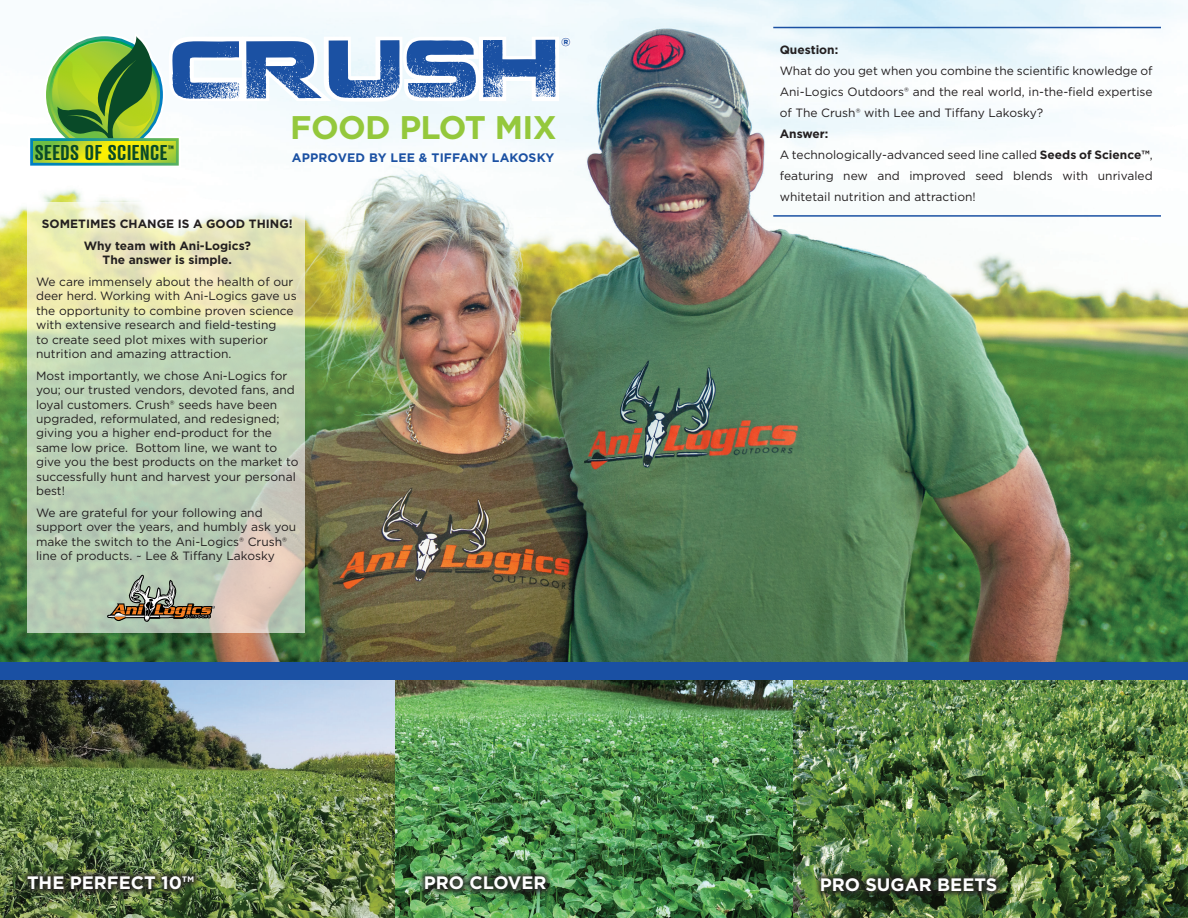
<style>
.page{position:relative;width:1188px;height:918px;background:#fff}
.page>*{position:absolute;margin:0;border:0;box-sizing:border-box;transform-origin:0 0}
.t1{font:700 32.7px "Gotham";letter-spacing:-.02em;color:#94c83c}
.t2{font:700 24.15px "Gotham";color:#1b51a3}
.t3{font:600 20.7px "Atrament";letter-spacing:.025em;color:#094a28}
.t4{font:700 18px "Gotham";color:#fff}
.t5{font:700 12.3px "Gotham";letter-spacing:.01em;color:#1b51a3}
.t6{font:12px/14.4px "Gotham";color:#231f20}
.t7{font:700 12px/21.9px "Gotham";color:#231f20;text-align:center}
.s1{font-weight:700}
</style>
<div class="page">
<img style="left:0;top:0;width:1188px;height:662px">
<svg style="left:27px;top:202px;width:278px;height:431px;background:#ccd7b9"></svg>
<img style="left:0;top:679px;width:794px;height:239px">
<img style="left:794px;top:679px;width:394px;height:239px">
<div style="left:0;top:662px;width:1188px;height:17px;background:#1a50a3"></div>
<div style="left:561px;top:37px;width:10px;height:10px;background:#fff;border-radius:50%"></div>
<svg style="left:28px;top:34px;width:531px;height:134px"></svg>
<svg style="left:107px;top:575px;width:108px;height:47px;background:#9b9c86"></svg>
<hr style="left:773px;top:27px;width:388px;height:1px;background:#1b51a3">
<hr style="left:773px;top:215px;width:388px;height:2px;background:#1b51a3">
<div style="left:21px;top:870px;width:180px;height:27px;background:#231f20;opacity:.82"></div>
<div style="left:419px;top:870px;width:134px;height:27px;background:#231f20;opacity:.82"></div>
<div style="left:815px;top:871px;width:189px;height:27px;background:#231f20;opacity:.82"></div>
<h3 class="t3" style="left:35px;top:140px;width:140px">SEEDS OF SCIENCE<sup>™</sup></h3>
<h2 class="t2" style="left:562px;top:30px;width:10px">®</h2>
<h1 class="t1" style="left:290px;top:106px;width:268px">FOOD PLOT MIX</h1>
<p class="t5" style="left:292px;top:150px;width:264px">APPROVED BY LEE &amp; TIFFANY LAKOSKY</p>
<p class="t7" style="left:42px;top:212px;width:252px">SOMETIMES CHANGE IS A GOOD THING!<br>Why team with Ani-Logics?</p>
<p class="t7" style="left:103px;top:249px;width:131px">The answer is simple.</p>
<p class="t6" style="left:36px;top:274px;width:262px">We care immensely about the health of our deer herd. Working with Ani-Logics gave us the opportunity to combine proven science with extensive research and field-testing<br>to create seed plot mixes with superior nutrition and amazing attraction.</p>
<p class="t6" style="left:36px;top:368px;width:264px">Most importantly, we chose Ani-Logics for you; our trusted vendors, devoted fans, and loyal customers. Crush® seeds have been upgraded, reformulated, and redesigned; giving you a higher end-product for the same low price. Bottom line, we want to give you the best products on the market to successfully hunt and harvest your personal best!</p>
<p class="t6" style="left:36px;top:505px;width:262px">We are grateful for your following and support over the years, and humbly ask you make the switch to the Ani-Logics® Crush® line of products. ~ Lee &amp; Tiffany Lakosky</p>
<p class="t7" style="left:780px;top:39px;width:60px">Question:</p>
<p class="t6" style="left:780px;top:60px;width:374px;line-height:21px;text-align:justify">What do you get when you combine the scientific knowledge of Ani-Logics Outdoors®️ and the real world, in-the-field expertise of The Crush®️ with Lee and Tiffany Lakosky?</p>
<p class="t6" style="left:780px;top:123px;width:374px;line-height:21px"><span class="s1">Answer:<br></span>A technologically-advanced seed line called <span class="s1">Seeds of Science™</span>, featuring new and improved seed blends with unrivaled whitetail nutrition and attraction!</p>
<h3 class="t4" style="left:27px;top:871px;width:169px">THE PERFECT 10™</h3>
<h3 class="t4" style="left:424px;top:871px;width:124px">PRO CLOVER</h3>
<h3 class="t4" style="left:820px;top:872px;width:179px">PRO SUGAR BEETS</h3>
</div>
